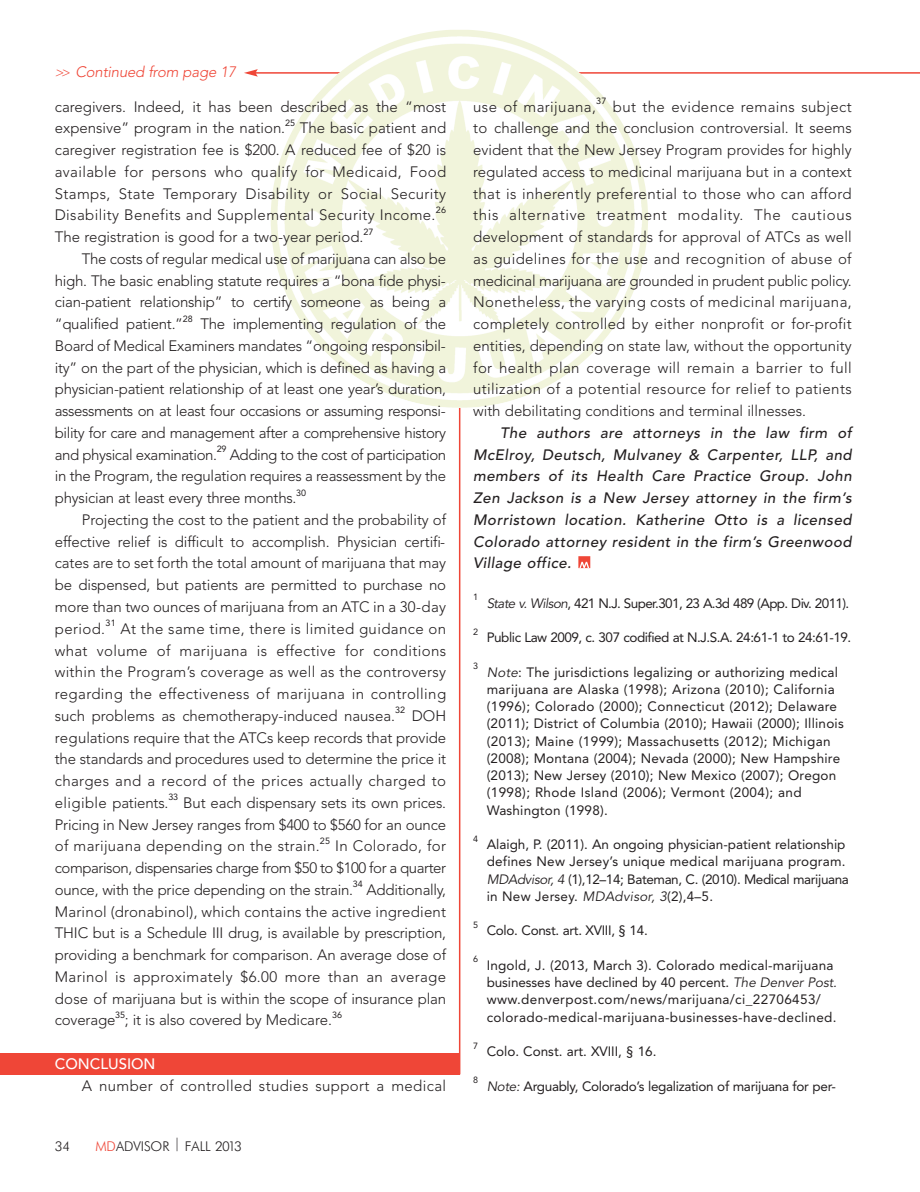
<style>
.page{position:relative;width:920px;height:1192px;background:#fff}
.page>*{position:absolute;margin:0;border:0;box-sizing:border-box;transform-origin:0 0}
.t1{font:300 15px/21.8px "Avenir";color:#231f20;text-align:justify}
.t2{font:italic 500 15px/21.8px "Avenir";letter-spacing:.03em;color:#231f20;text-align:justify}
.t3{font:300 15px "Avenir";letter-spacing:.025em;color:#231f20}
.t4{font:italic 300 15px "Avenir";letter-spacing:-.015em;color:#ef4637}
.t5{font:500 15px "Avenir";color:#fff}
.t6{font:13.5px/17.2px "Avenir";letter-spacing:.015em;color:#231f20}
.t7{font:13.5px "Avenir";letter-spacing:-.025em;color:#231f20}
.t8{font:13.5px "Avenir";letter-spacing:-.045em;color:#231f20}
.t9{font:13.5px "Avenir";letter-spacing:-.035em;color:#231f20}
.t10{font:300 13.5px "Futura BT";color:#231f20}
.t11{font:9px "Avenir";color:#231f20}
.s1{font-size:13.5px}
.s2{color:#ef4637}
.s3{font-style:italic}
</style>
<div class="page">
<hr style="left:459px;top:397px;width:1px;height:677px;background:#ef4637">
<hr style="left:255px;top:72px;width:664px;height:2px;background:#ef4637">
<svg style="left:244px;top:69px;width:14px;height:8px"></svg>
<img style="left:271px;top:30px;width:377px;height:377px">
<div style="left:0;top:1052px;width:459px;height:22px;background:#ef4637"></div>
<svg style="left:578px;top:556px;width:12px;height:12px"></svg>
<p class="t4" style="left:55px;top:65px;width:182px"><span class="s1">&gt;&gt;</span> Continued from page 17</p>
<p class="t1" style="left:55px;top:97px;width:393px">caregivers. Indeed, it has been described as the “most expensive” program in the nation.</p>
<p class="t11" style="left:285px;top:119px;width:11px">25</p>
<p class="t1" style="left:55px;top:118px;width:393px;text-indent:245px">The basic patient and caregiver registration fee is $200. A reduced fee of $20 is available for persons who qualify for Medicaid, Food Stamps, State Temporary Disability or Social Security Disability Benefits and Supplemental Security Income.</p>
<p class="t11" style="left:436px;top:206px;width:12px">26</p>
<p class="t1" style="left:55px;top:227px;width:310px">The registration is good for a two-year period.</p>
<p class="t11" style="left:363px;top:228px;width:11px">27</p>
<p class="t1" style="left:55px;top:249px;width:393px;text-indent:27px">The costs of regular medical use of marijuana can also be high. The basic enabling statute requires a “bona fide physi&shy;cian-patient relationship” to certify someone as being a “qualified patient.”</p>
<p class="t11" style="left:183px;top:315px;width:11px">28</p>
<p class="t1" style="left:55px;top:314px;width:393px;text-indent:146px">The implementing regulation of the Board of Medical Examiners mandates “ongoing responsibil&shy;ity” on the part of the physician, which is defined as having a physician-patient relationship of at least one year’s duration, assessments on at least four occasions or assuming responsi&shy;bility for care and management after a comprehensive history and physical examination.</p>
<p class="t11" style="left:217px;top:445px;width:11px">29</p>
<p class="t1" style="left:55px;top:445px;width:393px;text-indent:175px">Adding to the cost of participation in the Program, the regulation requires a reassessment by the physician at least every three months.</p>
<p class="t11" style="left:296px;top:489px;width:11px">30</p>
<p class="t1" style="left:55px;top:510px;width:393px;text-indent:27px">Projecting the cost to the patient and the probability of effective relief is difficult to accomplish. Physician certifi&shy;cates are to set forth the total amount of marijuana that may be dispensed, but patients are permitted to purchase no more than two ounces of marijuana from an ATC in a 30-day period.</p>
<p class="t11" style="left:105px;top:619px;width:12px">31</p>
<p class="t1" style="left:55px;top:619px;width:393px;text-indent:66px">At the same time, there is limited guidance on what volume of marijuana is effective for conditions within the Program’s coverage as well as the controversy regarding the effectiveness of marijuana in controlling such problems as chemotherapy-induced nausea.</p>
<p class="t11" style="left:395px;top:706px;width:11px">32</p>
<p class="t1" style="left:55px;top:706px;width:393px;text-indent:357px">DOH regulations require that the ATCs keep records that provide the standards and procedures used to determine the price it charges and a record of the prices actually charged to eligible patients.</p>
<p class="t11" style="left:168px;top:793px;width:11px">33</p>
<p class="t1" style="left:55px;top:793px;width:393px;text-indent:128px">But each dispensary sets its own prices.<br>Pricing in New Jersey ranges from $400 to $560 for an ounce of marijuana depending on the strain.</p>
<p class="t11" style="left:320px;top:837px;width:12px">25</p>
<p class="t1" style="left:55px;top:836px;width:393px;text-indent:280px">In Colorado, for comparison, dispensaries charge from $50 to $100 for a quarter ounce, with the price depending on the strain.</p>
<p class="t11" style="left:353px;top:880px;width:11px">34</p>
<p class="t1" style="left:55px;top:880px;width:393px;text-indent:312px">Additionally, Marinol (dronabinol), which contains the active ingredient THIC but is a Schedule III drug, is available by prescription, providing a benchmark for comparison. An average dose of Marinol is approximately $6.00 more than an average dose of marijuana but is within the scope of insurance plan coverage</p>
<p class="t11" style="left:115px;top:1011px;width:11px">35</p>
<p class="t1" style="left:125px;top:1010px;width:208px">; it is also covered by Medicare.</p>
<p class="t11" style="left:332px;top:1011px;width:11px">36</p>
<p class="t5" style="left:55px;top:1057px;width:102px">CONCLUSION</p>
<p class="t3" style="left:82px;top:1079px;width:366px">A number of controlled studies support a medical</p>
<p class="t10" style="left:55px;top:1140px;width:17px">34</p>
<p class="t10" style="left:95px;top:1140px;width:148px"><span class="s2">MD</span>ADVISOR | FALL 2013</p>
<p class="t3" style="left:473px;top:100px;width:124px">use of marijuana,</p>
<p class="t11" style="left:596px;top:97px;width:12px">37</p>
<p class="t1" style="left:473px;top:97px;width:380px;text-indent:140px">but the evidence remains subject to challenge and the conclusion controversial. It seems evident that the New Jersey Program provides for highly regulated access to medicinal marijuana but in a context that is inherently preferential to those who can afford this alternative treatment modality. The cautious development of standards for approval of ATCs as well as guidelines for the use and recognition of abuse of medicinal marijuana are grounded in prudent public policy.<br>Nonetheless, the varying costs of medicinal marijuana, completely controlled by either nonprofit or for-profit entities, depending on state law, without the opportunity for health plan coverage will remain a barrier to full utilization of a potential resource for relief to patients with debilitating conditions and terminal illnesses.</p>
<p class="t2" style="left:473px;top:423px;width:380px;text-indent:27px">The authors are attorneys in the law firm of McElroy, Deutsch, Mulvaney &amp; Carpenter, LLP, and members of its Health Care Practice Group. John Zen Jackson is a New Jersey attorney in the firm’s Morristown location. Katherine Otto is a licensed Colorado attorney resident in the firm’s Greenwood Village office.</p>
<p class="t11" style="left:473px;top:593px;width:7px">1</p>
<p class="t8" style="left:486px;top:597px;width:364px"><span class="s3">State v. Wilson</span>, 421 N.J. Super.301, 23 A.3d 489 (App. Div. 2011).</p>
<p class="t11" style="left:473px;top:627px;width:7px">2</p>
<p class="t9" style="left:486px;top:632px;width:366px">Public Law 2009, c. 307 codified at N.J.S.A. 24:61-1 to 24:61-19.</p>
<p class="t11" style="left:473px;top:662px;width:7px">3</p>
<p class="t6" style="left:486px;top:664px;width:358px"><span class="s3">Note</span>: The jurisdictions legalizing or authorizing medical marijuana are Alaska (1998); Arizona (2010); California (1996); Colorado (2000); Connecticut (2012); Delaware (2011); District of Columbia (2010); Hawaii (2000); Illinois (2013); Maine (1999); Massachusetts (2012); Michigan (2008); Montana (2004); Nevada (2000); New Hampshire (2013); New Jersey (2010); New Mexico (2007); Oregon (1998); Rhode Island (2006); Vermont (2004); and Washington (1998).</p>
<p class="t11" style="left:473px;top:834px;width:7px">4</p>
<p class="t6" style="left:486px;top:837px;width:364px">Alaigh, P. (2011). An ongoing physician-patient relationship defines New Jersey’s unique medical marijuana program.<br><span class="s3">MDAdvisor, 4</span> (1),12–14; Bateman, C. (2010). Medical marijuana in New Jersey. <span class="s3">MDAdvisor, 3</span>(2),4–5.</p>
<p class="t11" style="left:473px;top:921px;width:7px">5</p>
<p class="t7" style="left:486px;top:925px;width:163px">Colo. Const. art. XVIII, § 14.</p>
<p class="t11" style="left:473px;top:955px;width:7px">6</p>
<p class="t6" style="left:486px;top:957px;width:352px">Ingold, J. (2013, March 3). Colorado medical-marijuana businesses have declined by 40 percent. <span class="s3">The Denver Post. </span>www.denverpost.com/news/marijuana/ci_22706453/ colorado-medical-marijuana-businesses-have-declined.</p>
<p class="t11" style="left:473px;top:1041px;width:7px">7</p>
<p class="t6" style="left:486px;top:1044px;width:171px">Colo. Const. art. XVIII, § 16.</p>
<p class="t11" style="left:473px;top:1076px;width:7px">8</p>
<p class="t7" style="left:486px;top:1080px;width:351px"><span class="s3">Note:</span> Arguably, Colorado’s legalization of marijuana for per-</p>
</div>
